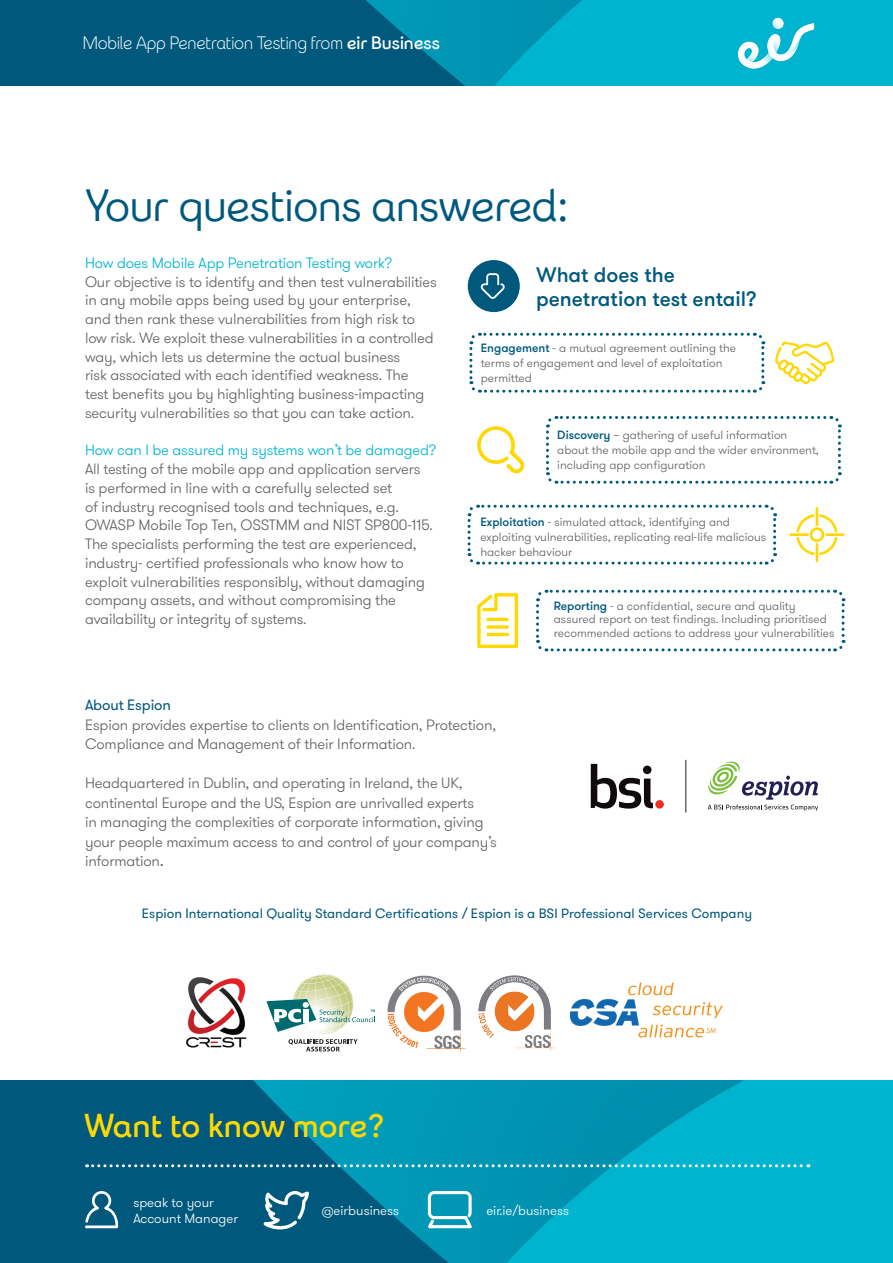
<style>
.page{position:relative;width:893px;height:1263px;background:#fff}
.page>*{position:absolute;margin:0;border:0;box-sizing:border-box;transform-origin:0 0}
.t1{font:45px "eir";letter-spacing:-.015em;color:#00597d}
.t2{font:500 33px "eir";letter-spacing:-.01em;color:#ffd801}
.t3{font:500 21px/24px "GT Walsheim";color:#00597d}
.t4{font:300 18px "eir";letter-spacing:-.01em;color:#fff}
.t5{font:300 15px/18.8px "GT Walsheim";letter-spacing:-.01em;color:#636366}
.t6{font:300 15px "GT Walsheim";letter-spacing:-.01em;color:#00b4cf}
.t7{font:15px "GT Walsheim";letter-spacing:-.01em;color:#00597d}
.t8{font:13.5px "GT Walsheim";color:#00597d}
.t9{font:300 13.35px/16px "GT Walsheim";color:#fff}
.t10{font:300 12px/15px "GT Walsheim";color:#636366}
.s1{font-weight:500}
.s2{font-weight:500;color:#00597d}
.s3{font-size:18px}
</style>
<div class="page">
<svg style="left:0;top:0;width:893px;height:85px;background:#0082a2"></svg>
<svg style="left:0;top:1080px;width:893px;height:183px;background:#0088a7"></svg>
<svg style="left:738px;top:18px;width:76px;height:51px"></svg>
<svg style="left:87px;top:1164px;width:722px;height:3px"></svg>
<svg style="left:85px;top:1191px;width:33px;height:37px"></svg>
<svg style="left:264px;top:1191px;width:45px;height:38px"></svg>
<svg style="left:428px;top:1191px;width:44px;height:37px"></svg>
<img style="left:186px;top:977px;width:61px;height:71px">
<svg style="left:266px;top:973px;width:109px;height:78px"></svg>
<img style="left:387px;top:975px;width:79px;height:77px">
<img style="left:478px;top:975px;width:78px;height:76px">
<img style="left:569px;top:982px;width:154px;height:56px">
<svg style="left:469px;top:332px;width:297px;height:61px"></svg>
<svg style="left:536px;top:589px;width:310px;height:63px"></svg>
<svg style="left:546px;top:416px;width:296px;height:68px"></svg>
<div style="left:468px;top:260px;width:52px;height:52px;background:#00597d;border-radius:50%"></div>
<svg style="left:481px;top:273px;width:24px;height:26px"></svg>
<svg style="left:775px;top:341px;width:59px;height:43px"></svg>
<svg style="left:477px;top:426px;width:48px;height:48px"></svg>
<svg style="left:477px;top:593px;width:41px;height:55px"></svg>
<svg style="left:467px;top:504px;width:311px;height:61px"></svg>
<svg style="left:789px;top:507px;width:56px;height:56px"></svg>
<svg style="left:591px;top:764px;width:62px;height:45px"></svg>
<div style="left:655px;top:800px;width:9px;height:9px;background:#ee2e22;border-radius:50%"></div>
<hr style="left:685px;top:760px;width:1px;height:53px;background:#231f20">
<svg style="left:707px;top:761px;width:111px;height:50px"></svg>
<p class="t4" style="left:83px;top:32px;width:359px">Mobile App Penetration Testing from <span class="s1">eir Business</span></p>
<h1 class="t1" style="left:85px;top:178px;width:485px">Your questions answered:</h1>
<h3 class="t3" style="left:536px;top:263px;width:222px">What does the penetration test entail?</h3>
<p class="t10" style="left:481px;top:341px;width:257px"><span class="s2">Engagement</span> - a mutual agreement outlining the terms of engagement and level of exploitation permitted</p>
<p class="t6" style="left:85px;top:253px;width:309px">How does Mobile App Penetration Testing work?</p>
<p class="t5" style="left:85px;top:272px;width:353px">Our objective is to identify and then test vulnerabilities in any mobile apps being used by your enterprise, and then rank these vulnerabilities from high risk to low risk. We exploit these vulnerabilities in a controlled way, which lets us determine the actual business<br>risk associated with each identified weakness. The<br>test benefits you by highlighting business-impacting security vulnerabilities so that you can take action.</p>
<p class="t6" style="left:85px;top:441px;width:353px">How can I be assured my systems won’t be damaged?</p>
<p class="t5" style="left:85px;top:460px;width:349px">All testing of the mobile app and application servers is performed in line with a carefully selected set<br>of industry recognised tools and techniques, e.g.<br>OWASP Mobile Top Ten, OSSTMM and NIST SP800-115.<br>The specialists performing the test are experienced, industry- certified professionals who know how to exploit vulnerabilities responsibly, without damaging company assets, and without compromising the availability or integrity of systems.</p>
<p class="t10" style="left:557px;top:428px;width:263px"><span class="s2">Discovery</span> – gathering of useful information about the mobile app and the wider environment, including app configuration</p>
<p class="t10" style="left:480px;top:514px;width:287px"><span class="s2">Exploitation</span> - simulated attack, identifying and exploiting vulnerabilities, replicating real-life malicious hacker behaviour</p>
<p class="t10" style="left:554px;top:599px;width:282px;line-height:13.5px"><span class="s2">Reporting</span> - a confidential, secure and quality assured report on test findings. Including prioritised recommended actions to address your vulnerabilities</p>
<p class="t7" style="left:85px;top:695px;width:87px">About Espion</p>
<p class="t5" style="left:85px;top:715px;width:412px;line-height:19.5px">Espion provides expertise to clients on Identification, Protection,<br>Compliance and Management of their Information.</p>
<p class="t5" style="left:85px;top:773px;width:413px;line-height:19.5px">Headquartered in Dublin, and operating in Ireland, the UK, continental Europe and the US, Espion are unrivalled experts<br>in managing the complexities of corporate information, giving your people maximum access to and control of your company’s information<span class="s3">.</span></p>
<p class="t8" style="left:142px;top:905px;width:612px">Espion International Quality Standard Certifications / Espion is a BSI Professional Services Company</p>
<h2 class="t2" style="left:84px;top:1105px;width:302px">Want to know more?</h2>
<p class="t9" style="left:133px;top:1194px;width:106px">speak to your<br>Account Manager</p>
<p class="t9" style="left:322px;top:1202px;width:79px">@eirbusiness</p>
<p class="t9" style="left:486px;top:1202px;width:84px">eir.ie/business</p>
</div>
